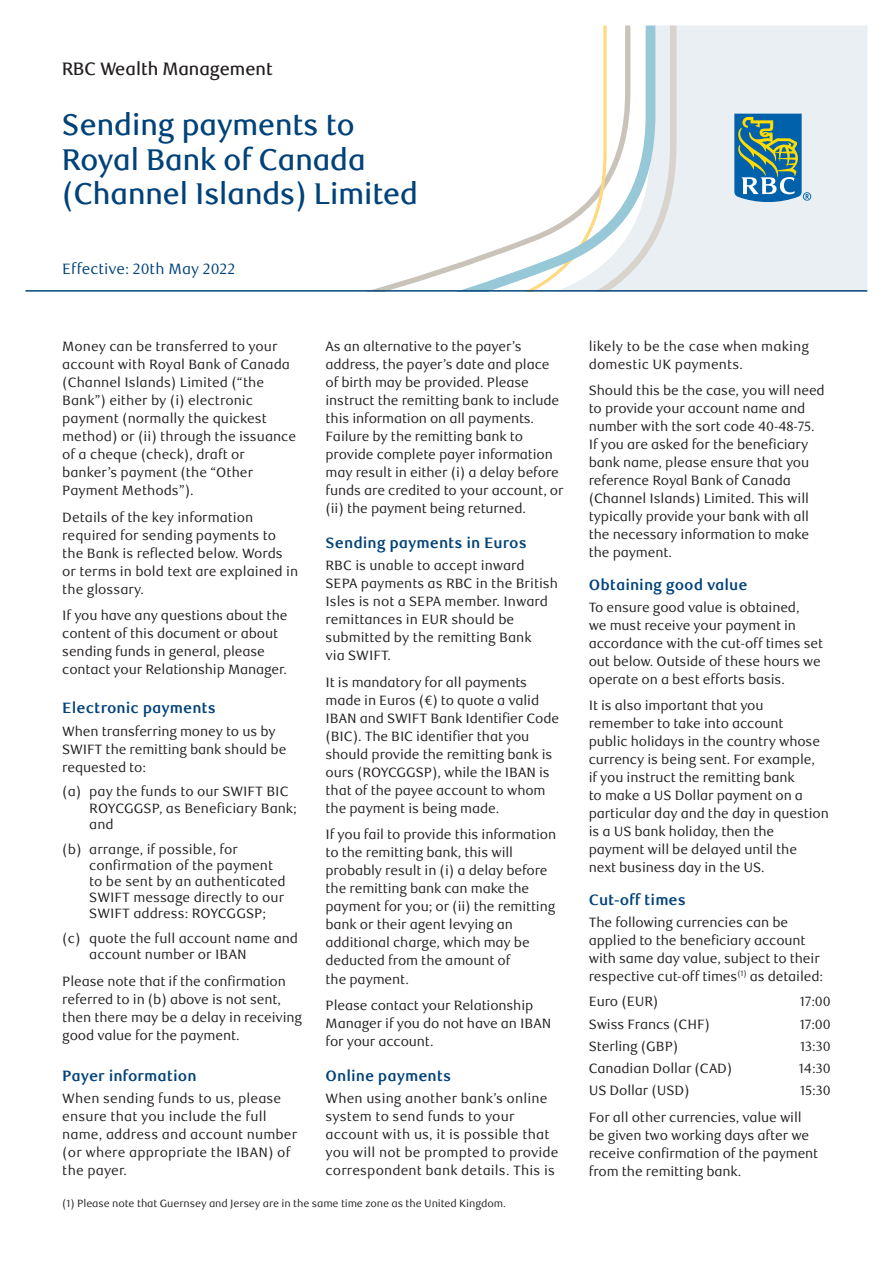
<style>
.page{position:relative;width:893px;height:1263px;background:#fff}
.page>*{position:absolute;margin:0;border:0;box-sizing:border-box;transform-origin:0 0}
.t1{font:500 30px/34.5px "RBC Display";color:#004279}
.t2{font:500 18px "RBC Display";color:#231f20}
.Factsheet_Subtitle{font:700 15px "RBC Text";color:#004279}
.t3{font:15px "RBC Text";color:#004279}
.Factsheet_Body_Copy{font:13.5px/18px "RBC Text";letter-spacing:-.01em;color:#231f20}
.Factsheet_Body_Copy-2{font:13.5px/18px "RBC Text";letter-spacing:.01em;color:#231f20}
.Factsheet_Footnote{font:10.5px "RBC Text";letter-spacing:-.01em;color:#231f20}
</style>
<div class="page">
<svg style="left:25px;top:25px;width:843px;height:267px"></svg>
<h2 class="t2" style="left:62px;top:59px;width:212px">RBC Wealth Management</h2>
<h1 class="t1" style="left:62px;top:108px;width:357px">Sending payments to<br>Royal Bank of Canada (Channel Islands) Limited</h1>
<p class="t3" style="left:62px;top:260px;width:175px">Effective: 20th May 2022</p>
<p class="Factsheet_Body_Copy" style="left:62px;top:338px;width:235px">Money can be transferred to your account with Royal Bank of Canada (Channel Islands) Limited (“the<br>Bank”) either by (i) electronic payment (normally the quickest method) or (ii) through the issuance of a cheque (check), draft or banker’s payment (the “Other<br>Payment Methods”).</p>
<p class="Factsheet_Body_Copy" style="left:62px;top:508px;width:237px">Details of the key information required for sending payments to the Bank is reflected below. Words or terms in bold text are explained in the glossary.</p>
<p class="Factsheet_Body_Copy" style="left:62px;top:607px;width:227px">If you have any questions about the content of this document or about sending funds in general, please contact your Relationship Manager.</p>
<p class="Factsheet_Subtitle" style="left:62px;top:699px;width:155px">Electronic payments</p>
<p class="Factsheet_Body_Copy" style="left:62px;top:722px;width:226px">When transferring money to us by<br>SWIFT the remitting bank should be requested to:</p>
<p class="Factsheet_Body_Copy" style="left:89px;top:784px;width:209px;line-height:16.2px;text-indent:-27px">(a) pay the funds to our SWIFT BIC<br>ROYCGGSP, as Beneficiary Bank; and</p>
<p class="Factsheet_Body_Copy" style="left:89px;top:841px;width:198px;line-height:16.2px;text-indent:-27px">(b) arrange, if possible, for confirmation of the payment to be sent by an authenticated<br>SWIFT message directly to our<br>SWIFT address: ROYCGGSP;</p>
<p class="Factsheet_Body_Copy" style="left:89px;top:930px;width:210px;line-height:16.2px;text-indent:-27px">(c) quote the full account name and account number or IBAN</p>
<p class="Factsheet_Body_Copy" style="left:62px;top:972px;width:241px">Please note that if the confirmation referred to in (b) above is not sent, then there may be a delay in receiving good value for the payment.</p>
<p class="Factsheet_Subtitle" style="left:62px;top:1067px;width:136px">Payer information</p>
<p class="Factsheet_Body_Copy-2" style="left:62px;top:1090px;width:237px">When sending funds to us, please ensure that you include the full name, address and account number (or where appropriate the IBAN) of the payer.</p>
<p class="Factsheet_Body_Copy" style="left:325px;top:338px;width:240px">As an alternative to the payer’s address, the payer’s date and place of birth may be provided. Please instruct the remitting bank to include this information on all payments.<br>Failure by the remitting bank to provide complete payer information may result in either (i) a delay before funds are credited to your account, or (ii) the payment being returned.</p>
<p class="Factsheet_Subtitle" style="left:325px;top:534px;width:203px">Sending payments in Euros</p>
<p class="Factsheet_Body_Copy" style="left:325px;top:557px;width:234px">RBC is unable to accept inward<br>SEPA payments as RBC in the British<br>Isles is not a SEPA member. Inward remittances in EUR should be submitted by the remitting Bank<br>via SWIFT.</p>
<p class="Factsheet_Body_Copy" style="left:325px;top:674px;width:235px">It is mandatory for all payments made in Euros (€) to quote a valid<br>IBAN and SWIFT Bank Identifier Code (BIC). The BIC identifier that you should provide the remitting bank is ours (ROYCGGSP), while the IBAN is that of the payee account to whom the payment is being made.</p>
<p class="Factsheet_Body_Copy" style="left:325px;top:826px;width:232px">If you fail to provide this information to the remitting bank, this will probably result in (i) a delay before the remitting bank can make the payment for you; or (ii) the remitting bank or their agent levying an additional charge, which may be deducted from the amount of<br>the payment.</p>
<p class="Factsheet_Body_Copy" style="left:325px;top:997px;width:227px">Please contact your Relationship<br>Manager if you do not have an IBAN for your account.</p>
<p class="Factsheet_Subtitle" style="left:325px;top:1067px;width:127px">Online payments</p>
<p class="Factsheet_Body_Copy-2" style="left:325px;top:1090px;width:235px">When using another bank’s online system to send funds to your account with us, it is possible that you will not be prompted to provide correspondent bank details. This is</p>
<p class="Factsheet_Footnote" style="left:62px;top:1197px;width:445px">(1) Please note that Guernsey and Jersey are in the same time zone as the United Kingdom.</p>
<p class="Factsheet_Body_Copy-2" style="left:589px;top:338px;width:222px">likely to be the case when making domestic UK payments.</p>
<p class="Factsheet_Body_Copy" style="left:589px;top:381px;width:238px">Should this be the case, you will need to provide your account name and number with the sort code 40-48-75.<br>If you are asked for the beneficiary bank name, please ensure that you reference Royal Bank of Canada (Channel Islands) Limited. This will typically provide your bank with all the necessary information to make the payment.</p>
<p class="Factsheet_Subtitle" style="left:589px;top:576px;width:160px">Obtaining good value</p>
<p class="Factsheet_Body_Copy" style="left:589px;top:599px;width:236px">To ensure good value is obtained,<br>we must receive your payment in accordance with the cut-off times set out below. Outside of these hours we operate on a best efforts basis.</p>
<p class="Factsheet_Body_Copy" style="left:589px;top:696px;width:242px">It is also important that you remember to take into account<br>public holidays in the country whose currency is being sent. For example,<br>if you instruct the remitting bank<br>to make a US Dollar payment on a particular day and the day in question is a US bank holiday, then the payment will be delayed until the<br>next business day in the US.</p>
<p class="Factsheet_Subtitle" style="left:589px;top:890px;width:99px">Cut-off times</p>
<p class="Factsheet_Body_Copy" style="left:589px;top:913px;width:236px">The following currencies can be applied to the beneficiary account with same day value, subject to their respective cut-off times<sup>(1)</sup> as detailed:</p>
<p class="Factsheet_Body_Copy" style="left:589px;top:993px;width:71px">Euro (EUR)</p>
<p class="Factsheet_Body_Copy" style="left:800px;top:993px;width:32px">17:00</p>
<p class="Factsheet_Body_Copy" style="left:589px;top:1015px;width:123px">Swiss Francs (CHF)</p>
<p class="Factsheet_Body_Copy" style="left:800px;top:1015px;width:32px">17:00</p>
<p class="Factsheet_Body_Copy" style="left:589px;top:1037px;width:91px">Sterling (GBP)</p>
<p class="Factsheet_Body_Copy" style="left:800px;top:1037px;width:32px">13:30</p>
<p class="Factsheet_Body_Copy" style="left:589px;top:1060px;width:145px">Canadian Dollar (CAD)</p>
<p class="Factsheet_Body_Copy" style="left:799px;top:1060px;width:33px">14:30</p>
<p class="Factsheet_Body_Copy" style="left:589px;top:1082px;width:102px">US Dollar (USD)</p>
<p class="Factsheet_Body_Copy" style="left:800px;top:1082px;width:32px">15:30</p>
<p class="Factsheet_Body_Copy" style="left:589px;top:1108px;width:231px">For all other currencies, value will be given two working days after we receive confirmation of the payment from the remitting bank.</p>
</div>
